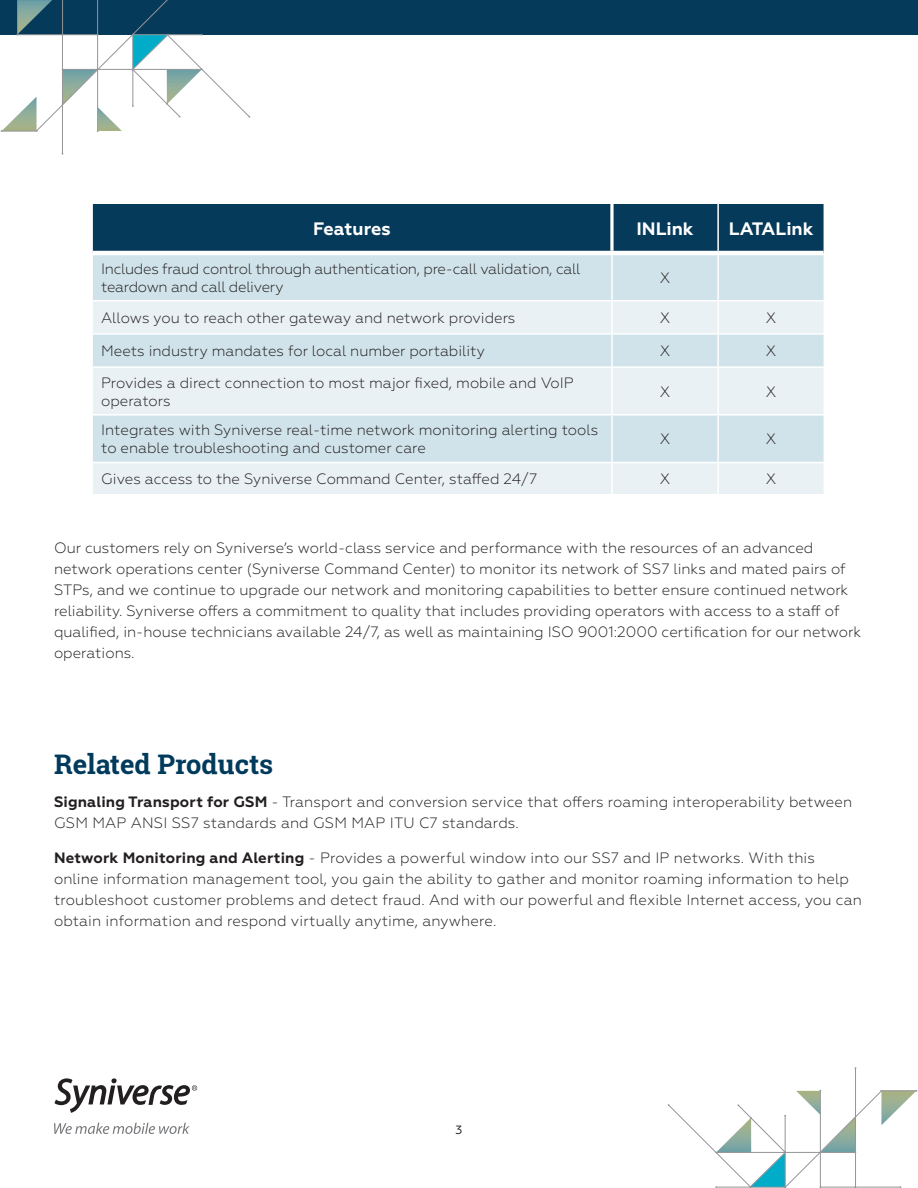
<style>
.page{position:relative;width:918px;height:1188px;background:#fff}
.page>*{position:absolute;margin:0;border:0;box-sizing:border-box;transform-origin:0 0}
.t1{font:700 27px "Roboto Slab";color:#003a5c}
.t2{font:700 18px "Geometria";color:#fff}
.t3{font:300 15px/21px "Geometria";color:#231f20}
.t4{font:300 15px/18px "Geometria";letter-spacing:-.02em;color:#231f20}
.t5{font:12px "Geometria";color:#231f20}
.s1{font-weight:700}
</style>
<div class="page">
<svg style="left:54px;top:1078px;width:143px;height:35px"></svg>
<svg style="left:54px;top:1123px;width:136px;height:11px"></svg>
<div style="left:0;top:0;width:917px;height:35px;background:#063a5b"></div>
<hr style="left:62px;top:34px;width:1px;height:120px;background:#939598">
<svg style="left:1px;top:0;width:249px;height:132px"></svg>
<hr style="left:855px;top:1068px;width:1px;height:120px;background:#939598">
<svg style="left:668px;top:1090px;width:249px;height:98px"></svg>
<div style="left:93px;top:204px;width:731px;height:47px;background:#063a5b"></div>
<div style="left:93px;top:255px;width:731px;height:45px;background:#d0e3ea"></div>
<svg style="left:93px;top:301px;width:731px;height:193px;fill:#e9f1f5"></svg>
<svg style="left:610px;top:204px;width:4px;height:47px"></svg>
<hr style="left:717px;top:204px;width:2px;height:47px;background:#fff">
<hr style="left:611px;top:255px;width:2px;height:45px;background:#fff">
<hr style="left:717px;top:255px;width:2px;height:45px;background:#fff">
<hr style="left:611px;top:301px;width:2px;height:32px;background:#fff">
<hr style="left:611px;top:368px;width:2px;height:46px;background:#fff">
<hr style="left:611px;top:463px;width:2px;height:31px;background:#fff">
<hr style="left:611px;top:335px;width:2px;height:31px;background:#fff">
<hr style="left:611px;top:416px;width:2px;height:46px;background:#fff">
<hr style="left:91px;top:333px;width:521px;height:2px;background:#fff">
<hr style="left:612px;top:333px;width:106px;height:2px;background:#fff">
<hr style="left:718px;top:333px;width:107px;height:2px;background:#fff">
<hr style="left:91px;top:366px;width:521px;height:2px;background:#fff">
<hr style="left:612px;top:366px;width:106px;height:2px;background:#fff">
<hr style="left:718px;top:366px;width:107px;height:2px;background:#fff">
<hr style="left:717px;top:301px;width:2px;height:32px;background:#fff">
<hr style="left:717px;top:335px;width:2px;height:31px;background:#fff">
<hr style="left:717px;top:368px;width:2px;height:46px;background:#fff">
<hr style="left:717px;top:463px;width:2px;height:31px;background:#fff">
<hr style="left:91px;top:414px;width:521px;height:2px;background:#fff">
<hr style="left:612px;top:414px;width:106px;height:2px;background:#fff">
<hr style="left:718px;top:414px;width:107px;height:2px;background:#fff">
<hr style="left:717px;top:416px;width:2px;height:46px;background:#fff">
<hr style="left:91px;top:462px;width:521px;height:1px;background:#fff">
<hr style="left:612px;top:462px;width:106px;height:1px;background:#fff">
<hr style="left:718px;top:462px;width:107px;height:1px;background:#fff">
<p class="t2" style="left:313px;top:218px;width:79px">Features</p>
<p class="t2" style="left:636px;top:218px;width:59px">INLink</p>
<p class="t2" style="left:729px;top:218px;width:86px">LATALink</p>
<p class="t4" style="left:101px;top:259px;width:481px">Includes fraud control through authentication, pre-call validation, call teardown and call delivery</p>
<p class="t3" style="left:660px;top:267px;width:12px">X</p>
<p class="t3" style="left:101px;top:307px;width:416px">Allows you to reach other gateway and network providers</p>
<p class="t3" style="left:660px;top:307px;width:12px">X</p>
<p class="t3" style="left:766px;top:307px;width:12px">X</p>
<p class="t3" style="left:101px;top:341px;width:385px">Meets industry mandates for local number portability</p>
<p class="t3" style="left:660px;top:341px;width:12px">X</p>
<p class="t3" style="left:766px;top:341px;width:12px">X</p>
<p class="t3" style="left:101px;top:374px;width:474px;line-height:18px">Provides a direct connection to most major fixed, mobile and VoIP operators</p>
<p class="t3" style="left:660px;top:381px;width:12px">X</p>
<p class="t3" style="left:766px;top:381px;width:12px">X</p>
<p class="t3" style="left:101px;top:421px;width:499px;line-height:18px">Integrates with Syniverse real-time network monitoring alerting tools to enable troubleshooting and customer care</p>
<p class="t3" style="left:660px;top:429px;width:12px">X</p>
<p class="t3" style="left:766px;top:429px;width:12px">X</p>
<p class="t3" style="left:101px;top:469px;width:438px">Gives access to the Syniverse Command Center, staffed 24/7</p>
<p class="t3" style="left:660px;top:469px;width:12px">X</p>
<p class="t3" style="left:766px;top:469px;width:12px">X</p>
<p class="t3" style="left:54px;top:537px;width:809px">Our customers rely on Syniverse’s world-class service and performance with the resources of an advanced network operations center (Syniverse Command Center) to monitor its network of SS7 links and mated pairs of STPs, and we continue to upgrade our network and monitoring capabilities to better ensure continued network reliability. Syniverse offers a commitment to quality that includes providing operators with access to a staff of qualified, in-house technicians available 24/7, as well as maintaining ISO 9001:2000 certification for our network operations.</p>
<p class="t1" style="left:54px;top:745px;width:221px">Related Products</p>
<p class="t3" style="left:54px;top:791px;width:800px"><span class="s1">Signaling Transport for GSM</span> - Transport and conversion service that offers roaming interoperability between<br>GSM MAP ANSI SS7 standards and GSM MAP ITU C7 standards.</p>
<p class="t3" style="left:54px;top:847px;width:810px"><span class="s1">Network Monitoring and Alerting</span> - Provides a powerful window into our SS7 and IP networks. With this online information management tool, you gain the ability to gather and monitor roaming information to help troubleshoot customer problems and detect fraud. And with our powerful and flexible Internet access, you can obtain information and respond virtually anytime, anywhere.</p>
<p class="t5" style="left:456px;top:1122px;width:8px">3</p>
</div>
